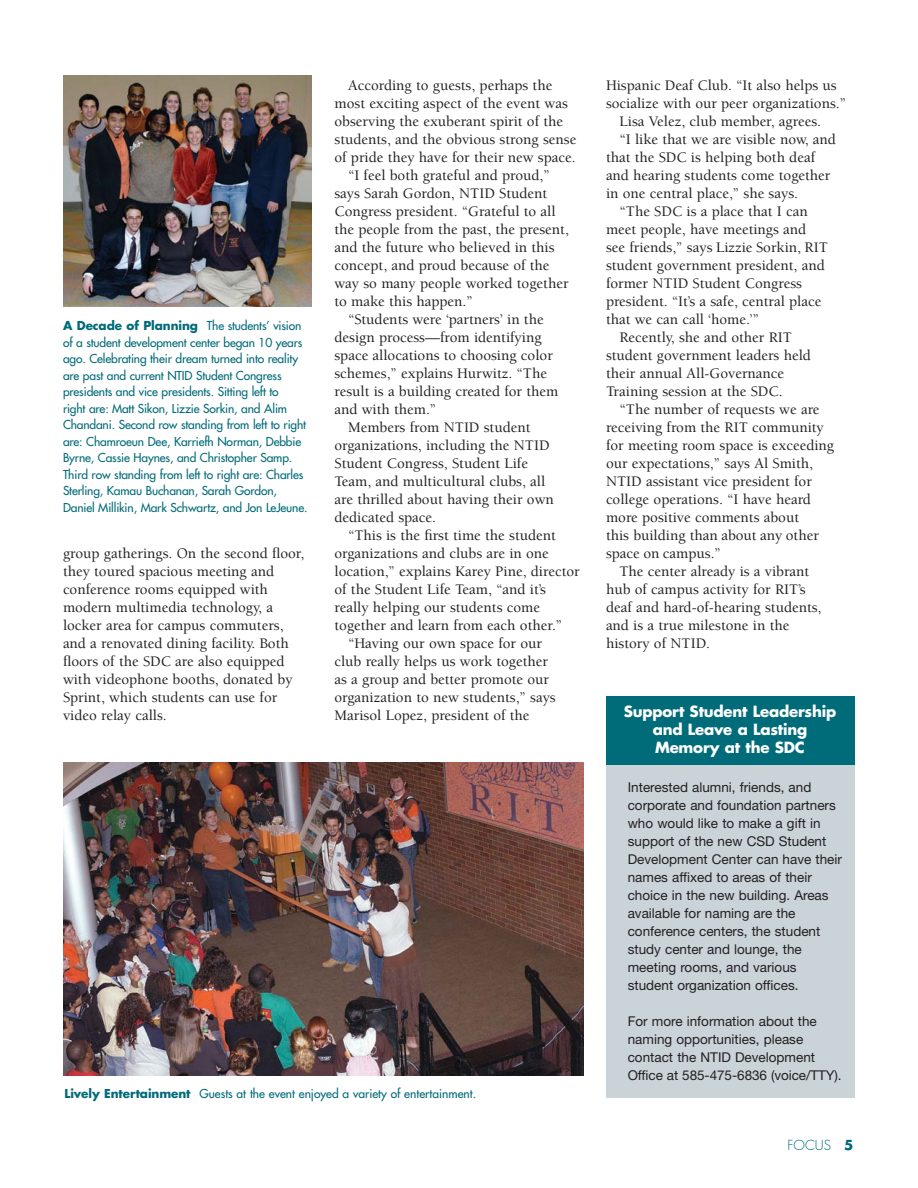
<style>
.page{position:relative;width:918px;height:1188px;background:#fff}
.page>*{position:absolute;margin:0;border:0;box-sizing:border-box;transform-origin:0 0}
.t1{font:500 15px/18px "Berkeley";color:#231f20}
.t2{font:700 15px/18px "Futura";letter-spacing:-.015em;color:#fff;text-align:center}
.t3{font:13.5px/18px "Helvetica Neue";color:#231f20}
.t4{font:300 13.5px "Futura";color:#006b79}
.t5{font:12px/16.5px "Futura";letter-spacing:-.01em;color:#006b79}
.s1{font-weight:700}
</style>
<div class="page">
<div style="left:606px;top:763px;width:249px;height:335px;background:#cad3d8"></div>
<div style="left:606px;top:696px;width:249px;height:68px;background:#006b79"></div>
<img style="left:63px;top:75px;width:249px;height:232px">
<img style="left:63px;top:763px;width:521px;height:312px">
<p class="t5" style="left:63px;top:318px;width:246px"><span class="s1">A Decade of Planning</span> The students’ vision of a student development center began 10 years ago. Celebrating their dream turned into reality are past and current NTID Student Congress presidents and vice presidents. Sitting left to<br>right are: Matt Sikon, Lizzie Sorkin, and Alim Chandani. Second row standing from left to right are: Chamroeun Dee, Karriefh Norman, Debbie Byrne, Cassie Haynes, and Christopher Samp.<br>Third row standing from left to right are: Charles Sterling, Kamau Buchanan, Sarah Gordon, Daniel Millikin, Mark Schwartz, and Jon LeJeune.</p>
<p class="t1" style="left:63px;top:546px;width:243px">group gatherings. On the second floor, they toured spacious meeting and conference rooms equipped with modern multimedia technology, a locker area for campus commuters, and a renovated dining facility. Both floors of the SDC are also equipped with videophone booths, donated by Sprint, which students can use for video relay calls.</p>
<p class="t1" style="left:348px;top:78px;width:206px">According to guests, perhaps the</p>
<p class="t1" style="left:334px;top:96px;width:235px">most exciting aspect of the event was</p>
<p class="t1" style="left:334px;top:114px;width:230px">observing the exuberant spirit of the</p>
<p class="t1" style="left:334px;top:132px;width:243px">students, and the obvious strong sense</p>
<p class="t1" style="left:334px;top:150px;width:243px">of pride they have for their new space.</p>
<p class="t1" style="left:348px;top:168px;width:203px">“I feel both grateful and proud,”</p>
<p class="t1" style="left:334px;top:186px;width:214px">says Sarah Gordon, NTID Student</p>
<p class="t1" style="left:334px;top:204px;width:223px">Congress president. “Grateful to all</p>
<p class="t1" style="left:334px;top:222px;width:236px">the people from the past, the present,</p>
<p class="t1" style="left:334px;top:240px;width:222px">and the future who believed in this</p>
<p class="t1" style="left:334px;top:258px;width:217px">concept, and proud because of the</p>
<p class="t1" style="left:334px;top:276px;width:236px">way so many people worked together</p>
<p class="t1" style="left:334px;top:294px;width:140px">to make this happen.”</p>
<p class="t1" style="left:348px;top:312px;width:197px">“Students were ‘partners’ in the</p>
<p class="t1" style="left:334px;top:330px;width:209px">design process—from identifying</p>
<p class="t1" style="left:334px;top:348px;width:220px">space allocations to choosing color</p>
<p class="t1" style="left:334px;top:366px;width:214px">schemes,” explains Hurwitz. “The</p>
<p class="t1" style="left:334px;top:384px;width:225px">result is a building created for them</p>
<p class="t1" style="left:334px;top:402px;width:103px">and with them.”</p>
<p class="t1" style="left:348px;top:420px;width:184px">Members from NTID student</p>
<p class="t1" style="left:334px;top:438px;width:217px">organizations, including the NTID</p>
<p class="t1" style="left:334px;top:456px;width:195px">Student Congress, Student Life</p>
<p class="t1" style="left:334px;top:474px;width:212px">Team, and multicultural clubs, all</p>
<p class="t1" style="left:334px;top:492px;width:221px">are thrilled about having their own</p>
<p class="t1" style="left:334px;top:510px;width:103px">dedicated space.</p>
<p class="t1" style="left:348px;top:528px;width:209px">“This is the first time the student</p>
<p class="t1" style="left:334px;top:546px;width:216px">organizations and clubs are in one</p>
<p class="t1" style="left:334px;top:564px;width:247px">location,” explains Karey Pine, director</p>
<p class="t1" style="left:334px;top:582px;width:213px">of the Student Life Team, “and it’s</p>
<p class="t1" style="left:334px;top:600px;width:207px">really helping our students come</p>
<p class="t1" style="left:334px;top:618px;width:229px">together and learn from each other.”</p>
<p class="t1" style="left:348px;top:636px;width:196px">“Having our own space for our</p>
<p class="t1" style="left:334px;top:654px;width:215px">club really helps us work together</p>
<p class="t1" style="left:334px;top:672px;width:216px">as a group and better promote our</p>
<p class="t1" style="left:334px;top:690px;width:223px">organization to new students,” says</p>
<p class="t1" style="left:334px;top:708px;width:197px">Marisol Lopez, president of the</p>
<p class="t5" style="left:64px;top:1086px;width:413px"><span class="s1">Lively Entertainment</span> Guests at the event enjoyed a variety of entertainment.</p>
<p class="t1" style="left:606px;top:78px;width:232px">Hispanic Deaf Club. “It also helps us</p>
<p class="t1" style="left:606px;top:96px;width:242px">socialize with our peer organizations.”</p>
<p class="t1" style="left:620px;top:114px;width:203px">Lisa Velez, club member, agrees.</p>
<p class="t1" style="left:620px;top:132px;width:218px">“I like that we are visible now, and</p>
<p class="t1" style="left:606px;top:150px;width:211px">that the SDC is helping both deaf</p>
<p class="t1" style="left:606px;top:168px;width:226px">and hearing students come together</p>
<p class="t1" style="left:606px;top:186px;width:194px">in one central place,” she says.</p>
<p class="t1" style="left:620px;top:204px;width:190px">“The SDC is a place that I can</p>
<p class="t1" style="left:606px;top:222px;width:202px">meet people, have meetings and</p>
<p class="t1" style="left:606px;top:240px;width:223px">see friends,” says Lizzie Sorkin, RIT</p>
<p class="t1" style="left:606px;top:258px;width:220px">student government president, and</p>
<p class="t1" style="left:606px;top:276px;width:198px">former NTID Student Congress</p>
<p class="t1" style="left:606px;top:294px;width:217px">president. “It’s a safe, central place</p>
<p class="t1" style="left:606px;top:312px;width:155px">that we can call ‘home.’”</p>
<p class="t1" style="left:620px;top:330px;width:174px">Recently, she and other RIT</p>
<p class="t1" style="left:606px;top:348px;width:206px">student government leaders held</p>
<p class="t1" style="left:606px;top:366px;width:180px">their annual All-Governance</p>
<p class="t1" style="left:606px;top:384px;width:178px">Training session at the SDC.</p>
<p class="t1" style="left:620px;top:402px;width:202px">“The number of requests we are</p>
<p class="t1" style="left:606px;top:420px;width:219px">receiving from the RIT community</p>
<p class="t1" style="left:606px;top:438px;width:230px">for meeting room space is exceeding</p>
<p class="t1" style="left:606px;top:456px;width:209px">our expectations,” says Al Smith,</p>
<p class="t1" style="left:606px;top:474px;width:207px">NTID assistant vice president for</p>
<p class="t1" style="left:606px;top:492px;width:206px">college operations. “I have heard</p>
<p class="t1" style="left:606px;top:510px;width:195px">more positive comments about</p>
<p class="t1" style="left:606px;top:528px;width:214px">this building than about any other</p>
<p class="t1" style="left:606px;top:546px;width:116px">space on campus.”</p>
<p class="t1" style="left:620px;top:564px;width:191px">The center already is a vibrant</p>
<p class="t1" style="left:606px;top:582px;width:201px">hub of campus activity for RIT’s</p>
<p class="t1" style="left:606px;top:600px;width:217px">deaf and hard-of-hearing students,</p>
<p class="t1" style="left:606px;top:618px;width:185px">and is a true milestone in the</p>
<p class="t1" style="left:606px;top:636px;width:106px">history of NTID.</p>
<p class="t2" style="left:624px;top:704px;width:214px">Support Student Leadership and Leave a Lasting<br>Memory at the SDC</p>
<p class="t3" style="left:628px;top:780px;width:216px">Interested alumni, friends, and corporate and foundation partners who would like to make a gift in support of the new CSD Student<br>Development Center can have their names affixed to areas of their choice in the new building. Areas available for naming are the conference centers, the student study center and lounge, the meeting rooms, and various student organization offices.</p>
<p class="t3" style="left:628px;top:1014px;width:215px">For more information about the naming opportunities, please contact the NTID Development<br>Office at 585-475-6836 (voice/TTY).</p>
<p class="t4" style="left:787px;top:1139px;width:68px">FOCUS <span class="s1">5</span></p>
</div>
